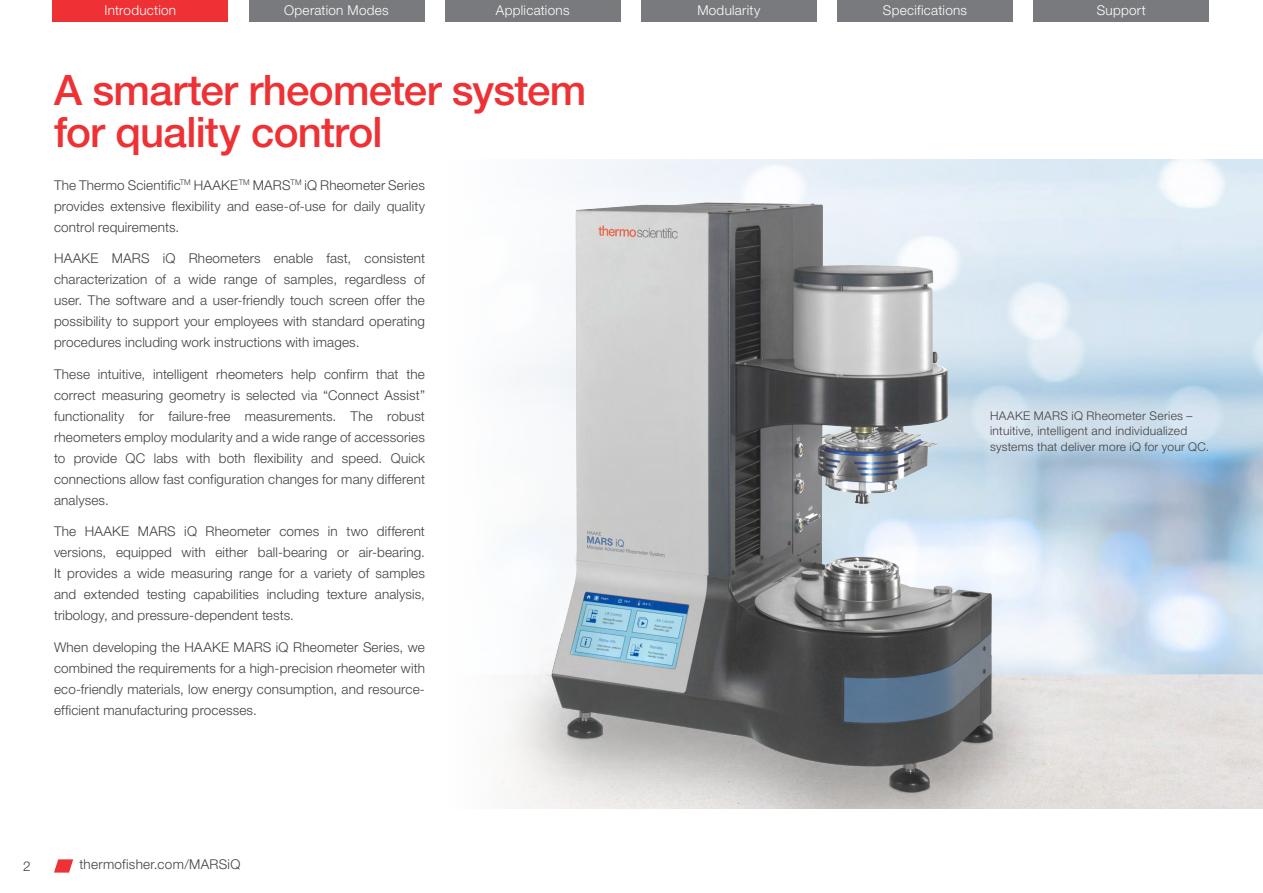
<style>
.page{position:relative;width:1263px;height:893px;background:#fff}
.page>*{position:absolute;margin:0;border:0;box-sizing:border-box;transform-origin:0 0}
.t1{font:500 42px/42px "Helvetica Neue LTW1 G";letter-spacing:-.02em;color:#ee3134}
.t2{font:300 13.5px/21px "Helvetica Neue LTW1 G";letter-spacing:.01em;color:#414042;text-align:justify}
.t3{font:300 13.5px "Helvetica Neue LTW1 G";letter-spacing:.02em;color:#fff}
.t4{font:300 12px/15.8px "Helvetica Neue LTW1 G";letter-spacing:.025em;color:#414042}
</style>
<div class="page">
<div style="left:53px;top:0;width:175px;height:21px;background:#ee3134"></div>
<div style="left:249px;top:0;width:175px;height:21px;background:#797a7d"></div>
<div style="left:445px;top:0;width:175px;height:21px;background:#797a7d"></div>
<div style="left:641px;top:0;width:176px;height:21px;background:#797a7d"></div>
<div style="left:837px;top:0;width:176px;height:21px;background:#797a7d"></div>
<div style="left:1033px;top:0;width:176px;height:21px;background:#797a7d"></div>
<img style="left:500px;top:180px;width:544px;height:629px">
<svg style="left:54px;top:859px;width:19px;height:14px"></svg>
<p class="t3" style="left:104px;top:2px;width:73px">Introduction</p>
<p class="t3" style="left:284px;top:2px;width:106px">Operation Modes</p>
<p class="t3" style="left:496px;top:2px;width:75px">Applications</p>
<p class="t3" style="left:697px;top:2px;width:65px">Modularity</p>
<p class="t3" style="left:883px;top:2px;width:86px">Specifications</p>
<p class="t3" style="left:1097px;top:2px;width:51px">Support</p>
<h1 class="t1" style="left:54px;top:69px;width:534px">A smarter rheometer system for quality control</h1>
<p class="t2" style="left:54px;top:174px;width:372px">The Thermo Scientific<sup>TM</sup> HAAKE<sup>TM</sup> MARS<sup>TM</sup> iQ Rheometer Series provides extensive flexibility and ease-of-use for daily quality control requirements.</p>
<p class="t2" style="left:54px;top:248px;width:372px">HAAKE MARS iQ Rheometers enable fast, consistent characterization of a wide range of samples, regardless of user. The software and a user-friendly touch screen offer the possibility to support your employees with standard operating procedures including work instructions with images.</p>
<p class="t2" style="left:54px;top:363px;width:372px">These intuitive, intelligent rheometers help confirm that the correct measuring geometry is selected via “Connect Assist” functionality for failure-free measurements. The robust rheometers employ modularity and a wide range of accessories to provide QC labs with both flexibility and speed. Quick connections allow fast configuration changes for many different analyses.</p>
<p class="t2" style="left:54px;top:521px;width:372px">The HAAKE MARS iQ Rheometer comes in two different versions, equipped with either ball-bearing or air-bearing.<br>It provides a wide measuring range for a variety of samples and extended testing capabilities including texture analysis, tribology, and pressure-dependent tests.</p>
<p class="t2" style="left:54px;top:636px;width:372px">When developing the HAAKE MARS iQ Rheometer Series, we combined the requirements for a high-precision rheometer with eco-friendly materials, low energy consumption, and resource&shy;efficient manufacturing processes.</p>
<p class="t2" style="left:23px;top:855px;width:9px">2</p>
<p class="t2" style="left:80px;top:854px;width:162px">thermofisher.com/MARSiQ</p>
<p class="t4" style="left:990px;top:407px;width:220px">HAAKE MARS iQ Rheometer Series – intuitive, intelligent and individualized systems that deliver more iQ for your QC.</p>
</div>
